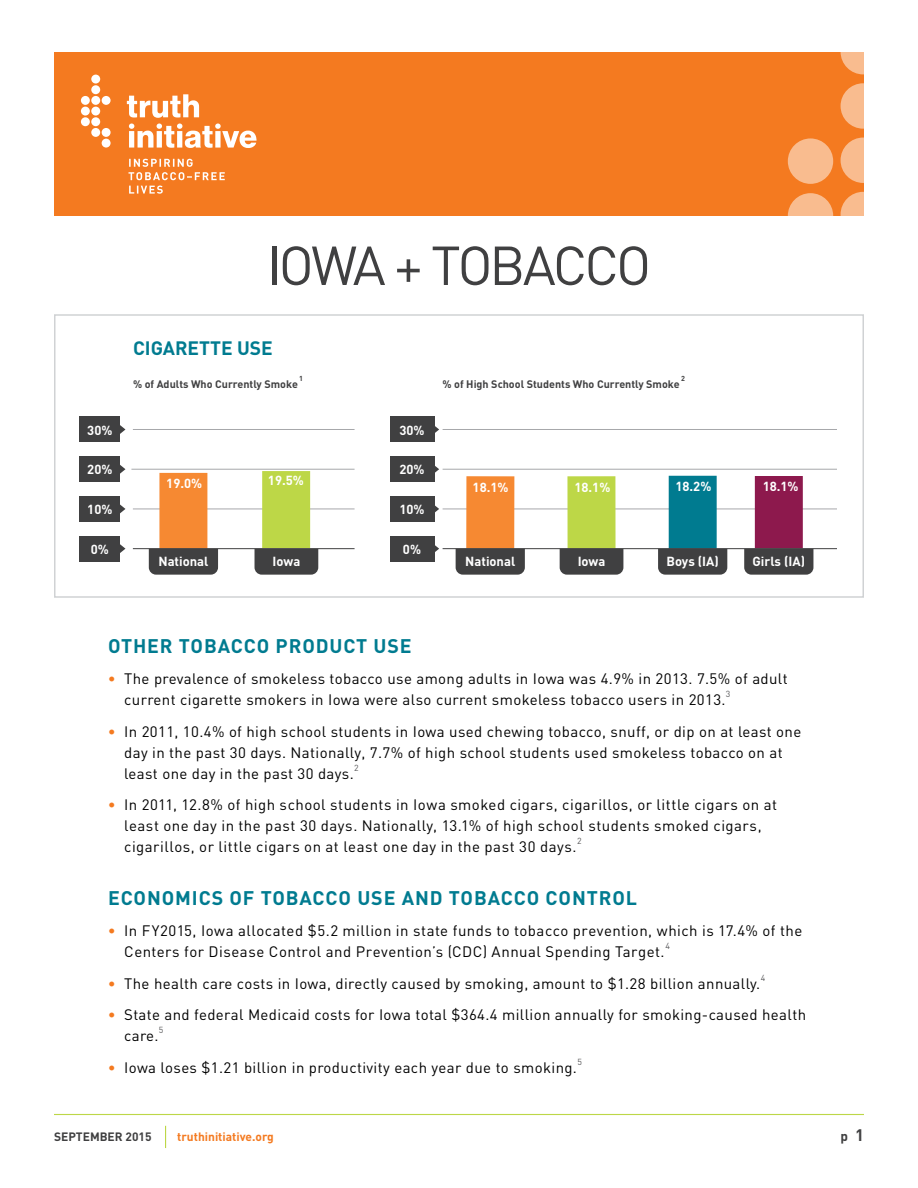
<style>
.page{position:relative;width:918px;height:1188px;background:#fff}
.page>*{position:absolute;margin:0;border:0;box-sizing:border-box;transform-origin:0 0}
._01_Title{font:54px "DIN";letter-spacing:-.055em;color:#404041}
._02_Header{font:700 19.5px "DIN";letter-spacing:.045em;color:#007b90}
.t1{font:700 19.2px "DIN Pro";color:#007b90}
.t2{font:15px/21px "DIN";letter-spacing:.025em;color:#000}
.t3{font:700 13.5px "DIN";color:#404041}
.t4{font:700 13.05px "DIN";color:#fff}
.t5{font:700 12px "DIN";color:#f47a20}
.t6{font:700 12px "DIN";color:#404041}
.t7{font:700 10.8px "DIN";color:#404041}
.t8{font:8.7px "DIN";color:#58585a}
.t9{font:700 7.2px "DIN";color:#404041}
.s1{font-weight:700;color:#f47a20}
.s2{font-size:16.5px}
</style>
<div class="page">
<hr style="left:54px;top:1114px;width:810px;height:1px;background:#bdd747">
<div style="left:54px;top:52px;width:810px;height:164px;background:#f47a20"></div>
<svg style="left:788px;top:52px;width:76px;height:164px"></svg>
<svg style="left:81px;top:75px;width:176px;height:119px"></svg>
<svg style="left:165px;top:1126px;width:1px;height:22px"></svg>
<hr style="left:133px;top:429px;width:222px;height:1px;background:#a7a8ab">
<hr style="left:131px;top:469px;width:224px;height:1px;background:#a7a8ab">
<hr style="left:133px;top:509px;width:222px;height:1px;background:#a7a8ab">
<div style="left:79px;top:417px;width:40px;height:25px;background:#404041"></div>
<svg style="left:119px;top:424px;width:6px;height:11px"></svg>
<div style="left:79px;top:456px;width:40px;height:26px;background:#404041"></div>
<svg style="left:119px;top:464px;width:6px;height:10px"></svg>
<div style="left:79px;top:496px;width:40px;height:26px;background:#404041"></div>
<svg style="left:119px;top:504px;width:6px;height:10px"></svg>
<div style="left:79px;top:536px;width:40px;height:26px;background:#404041"></div>
<svg style="left:119px;top:544px;width:6px;height:10px"></svg>
<div style="left:262px;top:471px;width:48px;height:77px;background:#bdd747"></div>
<div style="left:159px;top:473px;width:48px;height:76px;background:#f68932"></div>
<div style="left:149px;top:549px;width:69px;height:26px;background:#404041"></div>
<div style="left:255px;top:549px;width:63px;height:26px;background:#404041"></div>
<hr style="left:133px;top:548px;width:222px;height:1px;background:#404041">
<hr style="left:443px;top:429px;width:394px;height:1px;background:#a7a8ab">
<hr style="left:443px;top:469px;width:394px;height:1px;background:#a7a8ab">
<hr style="left:443px;top:509px;width:394px;height:1px;background:#a7a8ab">
<div style="left:390px;top:417px;width:44px;height:25px;background:#404041"></div>
<svg style="left:434px;top:424px;width:5px;height:11px"></svg>
<div style="left:390px;top:456px;width:44px;height:26px;background:#404041"></div>
<svg style="left:434px;top:464px;width:5px;height:10px"></svg>
<div style="left:390px;top:496px;width:44px;height:26px;background:#404041"></div>
<svg style="left:434px;top:504px;width:5px;height:10px"></svg>
<div style="left:390px;top:536px;width:44px;height:26px;background:#404041"></div>
<svg style="left:434px;top:544px;width:5px;height:10px"></svg>
<div style="left:567px;top:476px;width:49px;height:73px;background:#bdd747"></div>
<div style="left:466px;top:476px;width:48px;height:73px;background:#f68932"></div>
<div style="left:669px;top:476px;width:48px;height:73px;background:#007b90"></div>
<div style="left:755px;top:476px;width:48px;height:72px;background:#8d194d"></div>
<div style="left:456px;top:549px;width:69px;height:26px;background:#404041"></div>
<div style="left:560px;top:549px;width:63px;height:26px;background:#404041"></div>
<div style="left:658px;top:549px;width:69px;height:26px;background:#404041"></div>
<div style="left:744px;top:549px;width:69px;height:26px;background:#404041"></div>
<hr style="left:443px;top:548px;width:394px;height:1px;background:#404041">
<div style="left:54px;top:314px;width:810px;height:284px;border:2px solid #d0d2d4"></div>
<p class="_01_Title" style="left:267px;top:232px;width:386px">IOWA + TOBACCO</p>
<p class="t4" style="left:87px;top:421px;width:27px">30%</p>
<p class="t4" style="left:87px;top:461px;width:27px">20%</p>
<p class="t4" style="left:87px;top:501px;width:27px">10%</p>
<p class="t4" style="left:91px;top:540px;width:20px">0%</p>
<p class="t1" style="left:133px;top:335px;width:141px">CIGARETTE USE</p>
<p class="t9" style="left:299px;top:374px;width:5px">1</p>
<p class="t7" style="left:133px;top:377px;width:166px">% of Adults Who Currently Smoke</p>
<p class="t4" style="left:166px;top:475px;width:37px">19.0%</p>
<p class="t4" style="left:268px;top:472px;width:37px">19.5%</p>
<p class="t4" style="left:158px;top:553px;width:52px">National</p>
<p class="t4" style="left:273px;top:553px;width:29px">Iowa</p>
<p class="t4" style="left:399px;top:421px;width:27px">30%</p>
<p class="t4" style="left:399px;top:461px;width:27px">20%</p>
<p class="t4" style="left:399px;top:501px;width:27px">10%</p>
<p class="t4" style="left:403px;top:540px;width:20px">0%</p>
<p class="t9" style="left:681px;top:374px;width:5px">2</p>
<p class="t7" style="left:443px;top:377px;width:239px">% of High School Students Who Currently Smoke</p>
<p class="t4" style="left:473px;top:478px;width:37px">18.1%</p>
<p class="t4" style="left:574px;top:478px;width:37px">18.1%</p>
<p class="t4" style="left:675px;top:478px;width:37px">18.2%</p>
<p class="t4" style="left:763px;top:478px;width:37px">18.1%</p>
<p class="t4" style="left:465px;top:553px;width:52px">National</p>
<p class="t4" style="left:578px;top:553px;width:29px">Iowa</p>
<p class="t4" style="left:666px;top:553px;width:54px">Boys (IA)</p>
<p class="t4" style="left:753px;top:553px;width:54px">Girls (IA)</p>
<p class="_02_Header" style="left:108px;top:633px;width:305px">OTHER TOBACCO PRODUCT USE</p>
<p class="t2" style="left:124px;top:668px;width:665px;text-indent:-16px"><span class="s1">•</span> The prevalence of smokeless tobacco use among adults in Iowa was 4.9% in 2013. 7.5% of adult current cigarette smokers in Iowa were also current smokeless tobacco users in 2013.</p>
<p class="t8" style="left:726px;top:688px;width:6px">3</p>
<p class="t2" style="left:124px;top:720px;width:679px;text-indent:-16px"><span class="s1">•</span> In 2011, 10.4% of high school students in Iowa used chewing tobacco, snuff, or dip on at least one day in the past 30 days. Nationally, 7.7% of high school students used smokeless tobacco on at least one day in the past 30 days.</p>
<p class="t8" style="left:354px;top:762px;width:6px">2</p>
<p class="t2" style="left:124px;top:794px;width:654px;text-indent:-16px"><span class="s1">•</span> In 2011, 12.8% of high school students in Iowa smoked cigars, cigarillos, or little cigars on at least one day in the past 30 days. Nationally, 13.1% of high school students smoked cigars, cigarillos, or little cigars on at least one day in the past 30 days.</p>
<p class="t8" style="left:577px;top:835px;width:6px">2</p>
<p class="_02_Header" style="left:108px;top:885px;width:531px">ECONOMICS OF TOBACCO USE AND TOBACCO CONTROL</p>
<p class="t2" style="left:124px;top:920px;width:680px;text-indent:-16px"><span class="s1">•</span> In FY2015, Iowa allocated $5.2 million in state funds to tobacco prevention, which is 17.4% of the<br>Centers for Disease Control and Prevention’s (CDC) Annual Spending Target.</p>
<p class="t8" style="left:665px;top:940px;width:6px">4</p>
<p class="t2" style="left:108px;top:972px;width:654px"><span class="s1">•</span> The health care costs in Iowa, directly caused by smoking, amount to $1.28 billion annually.</p>
<p class="t8" style="left:761px;top:972px;width:6px">4</p>
<p class="t2" style="left:124px;top:1004px;width:683px;text-indent:-16px"><span class="s1">•</span> State and federal Medicaid costs for Iowa total $364.4 million annually for smoking-caused health care.</p>
<p class="t8" style="left:159px;top:1024px;width:6px">5</p>
<p class="t2" style="left:108px;top:1056px;width:471px"><span class="s1">•</span> Iowa loses $1.21 billion in productivity each year due to smoking.</p>
<p class="t8" style="left:577px;top:1056px;width:6px">5</p>
<p class="t6" style="left:54px;top:1129px;width:99px">SEPTEMBER 2015</p>
<p class="t5" style="left:177px;top:1129px;width:98px">truthinitiative.org</p>
<p class="t3" style="left:841px;top:1127px;width:25px">p <span class="s2">1</span></p>
</div>
